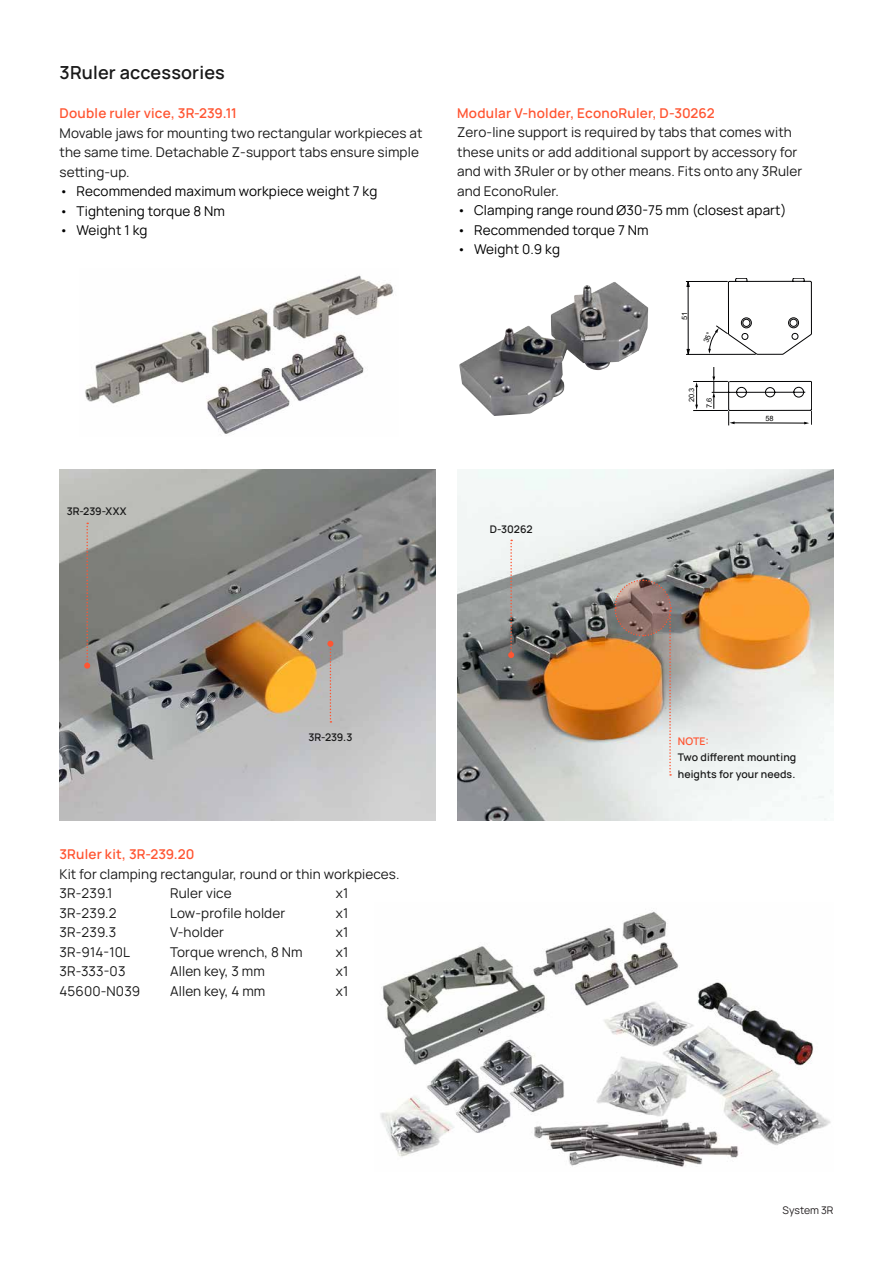
<style>
.page{position:relative;width:893px;height:1263px;background:#fff}
.page>*{position:absolute;margin:0;border:0;box-sizing:border-box;transform-origin:0 0}
.t1{font:600 18px "Manrope";letter-spacing:.01em;color:#191919}
.t2{font:13.5px/19.5px "Manrope";letter-spacing:.01em;color:#191919}
.t3{font:13.5px "Manrope";letter-spacing:.01em;color:#000}
.t4{font:600 13.5px "Manrope";letter-spacing:.02em;color:#ff5532}
.t5{font:600 10.5px/16.5px "Manrope";letter-spacing:.01em;color:#191919}
.t6{font:10.5px "Manrope";letter-spacing:-.005em;color:#231f20}
.t7{font:600 10.5px "Manrope";color:#ff5532}
.t8{font:7.35px "Arial";color:#000}
</style>
<div class="page">
<img style="left:457px;top:469px;width:376px;height:351px">
<img style="left:60px;top:469px;width:376px;height:351px">
<svg style="left:84px;top:523px;width:6px;height:146px"></svg>
<img style="left:85px;top:275px;width:309px;height:159px">
<img style="left:459px;top:282px;width:189px;height:134px">
<img style="left:380px;top:910px;width:451px;height:257px">
<svg style="left:327px;top:641px;width:6px;height:82px"></svg>
<svg style="left:508px;top:540px;width:6px;height:118px"></svg>
<img style="left:614px;top:579px;width:58px;height:197px">
<svg style="left:685px;top:278px;width:127px;height:147px"></svg>
<h1 class="t1" style="left:60px;top:58px;width:167px">3Ruler accessories</h1>
<p class="t4" style="left:60px;top:102px;width:179px">Double ruler vice, 3R-239.11</p>
<p class="t2" style="left:60px;top:122px;width:365px">Movable jaws for mounting two rectangular workpieces at the same time. Detachable Z-support tabs ensure simple setting-up.</p>
<p class="t3" style="left:60px;top:181px;width:319px">• Recommended maximum workpiece weight 7 kg</p>
<p class="t3" style="left:60px;top:200px;width:167px">• Tightening torque 8 Nm</p>
<p class="t3" style="left:60px;top:220px;width:89px">• Weight 1 kg</p>
<p class="t4" style="left:457px;top:102px;width:259px">Modular V-holder, EconoRuler, D-30262</p>
<p class="t2" style="left:457px;top:122px;width:347px">Zero-line support is required by tabs that comes with these units or add additional support by accessory for and with 3Ruler or by other means. Fits onto any 3Ruler and EconoRuler.</p>
<p class="t3" style="left:457px;top:200px;width:331px">• Clamping range round Ø30-75 mm (closest apart)</p>
<p class="t3" style="left:457px;top:220px;width:193px">• Recommended torque 7 Nm</p>
<p class="t3" style="left:457px;top:239px;width:104px">• Weight 0.9 kg</p>
<p class="t5" style="left:67px;top:502px;width:61px">3R-239-XXX</p>
<p class="t5" style="left:490px;top:520px;width:44px">D-30262</p>
<p class="t8" style="left:686px;top:402px;width:16px;rotate:-89deg">20.3</p>
<p class="t5" style="left:308px;top:728px;width:45px">3R-239.3</p>
<p class="t4" style="left:60px;top:843px;width:136px">3Ruler kit, 3R-239.20</p>
<p class="t2" style="left:60px;top:863px;width:342px">Kit for clamping rectangular, round or thin workpieces.<br>3R-239.1</p>
<p class="t2" style="left:170px;top:883px;width:63px">Ruler vice</p>
<p class="t2" style="left:336px;top:883px;width:14px">x1</p>
<p class="t2" style="left:60px;top:902px;width:58px">3R-239.2</p>
<p class="t2" style="left:170px;top:902px;width:117px">Low-profile holder</p>
<p class="t2" style="left:336px;top:902px;width:14px">x1</p>
<p class="t2" style="left:60px;top:922px;width:58px">3R-239.3</p>
<p class="t2" style="left:170px;top:922px;width:56px">V-holder</p>
<p class="t2" style="left:336px;top:922px;width:14px">x1</p>
<p class="t2" style="left:60px;top:941px;width:72px">3R-914-10L</p>
<p class="t2" style="left:170px;top:941px;width:134px">Torque wrench, 8 Nm</p>
<p class="t2" style="left:336px;top:941px;width:14px">x1</p>
<p class="t2" style="left:60px;top:961px;width:67px">3R-333-03</p>
<p class="t2" style="left:170px;top:961px;width:96px">Allen key, 3 mm</p>
<p class="t2" style="left:336px;top:961px;width:14px">x1</p>
<p class="t2" style="left:60px;top:980px;width:82px">45600-N039</p>
<p class="t2" style="left:170px;top:980px;width:97px">Allen key, 4 mm</p>
<p class="t2" style="left:336px;top:980px;width:14px">x1</p>
<p class="t7" style="left:678px;top:733px;width:33px">NOTE:</p>
<p class="t5" style="left:678px;top:748px;width:120px">Two different mounting heights for your needs.</p>
<p class="t6" style="left:783px;top:1202px;width:52px">System 3R</p>
</div>
